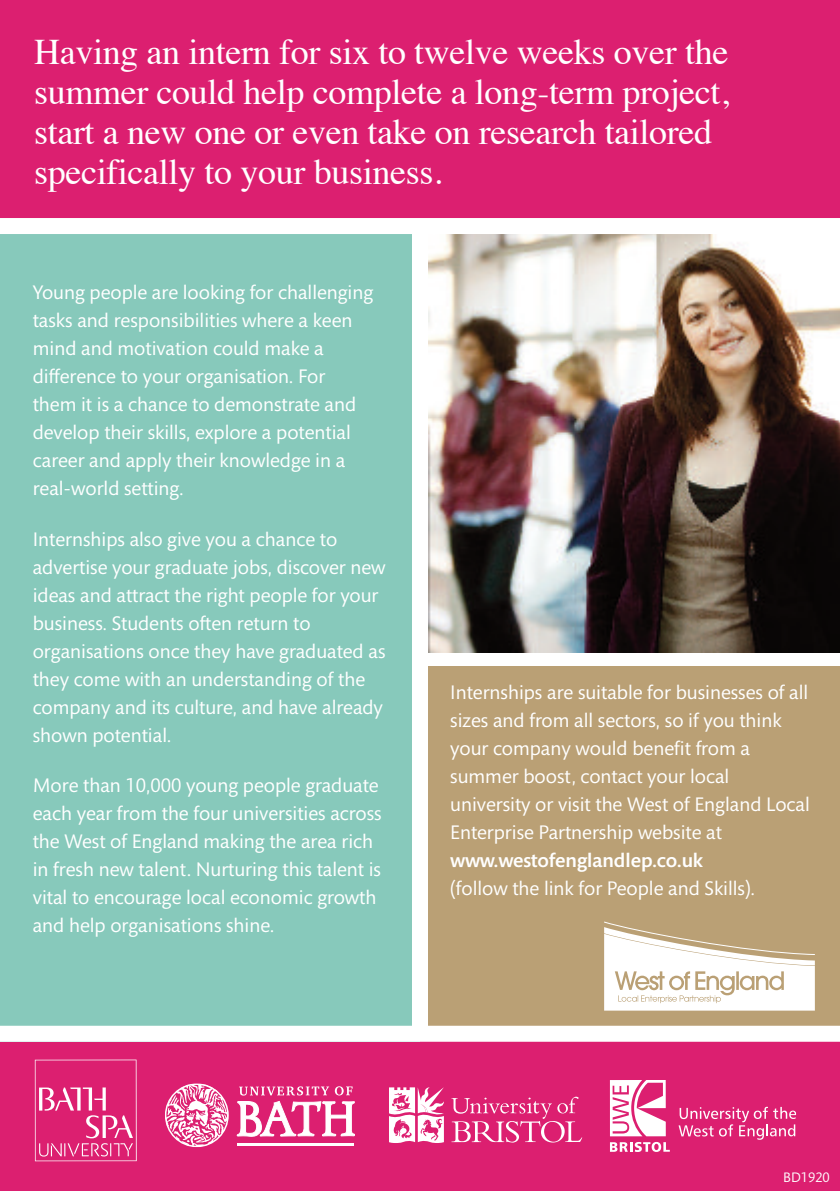
<style>
.page{position:relative;width:840px;height:1191px;background:#fff}
.page>*{position:absolute;margin:0;border:0;box-sizing:border-box;transform-origin:0 0}
.t1{font:36px/40px "Times";letter-spacing:-.01em;color:#fff}
.t2{font:20px/28px "Mundo Sans";color:#fff}
.t3{font:500 20px "Mundo Sans";color:#fff}
.t4{font:14px "Mundo Sans";color:#fff}
</style>
<div class="page">
<div style="left:428px;top:666px;width:411px;height:372px;background:#baa075"></div>
<div style="left:0;top:0;width:839px;height:228px;background:#dc1f70"></div>
<div style="left:0;top:1035px;width:839px;height:156px;background:#dc1f70"></div>
<div style="left:0;top:221px;width:420px;height:820px;background:#87c9bb"></div>
<img style="left:428px;top:234px;width:411px;height:418px">
<div style="left:412px;top:225px;width:16px;height:807px;background:#fff"></div>
<svg style="left:35px;top:1059px;width:102px;height:102px"></svg>
<svg style="left:237px;top:1101px;width:118px;height:35px"></svg>
<svg style="left:239px;top:1086px;width:113px;height:9px"></svg>
<hr style="left:238px;top:1142px;width:116px;height:3px;background:#fff">
<svg style="left:165px;top:1083px;width:64px;height:64px"></svg>
<svg style="left:451px;top:1096px;width:131px;height:46px"></svg>
<svg style="left:389px;top:1087px;width:55px;height:56px"></svg>
<svg style="left:610px;top:1142px;width:59px;height:10px"></svg>
<svg style="left:678px;top:1106px;width:117px;height:33px"></svg>
<svg style="left:609px;top:1080px;width:56px;height:56px"></svg>
<svg style="left:604px;top:921px;width:210px;height:89px"></svg>
<div style="left:0;top:1025px;width:839px;height:16px;background:#fff"></div>
<div style="left:0;top:218px;width:839px;height:16px;background:#fff"></div>
<h1 class="t1" style="left:34px;top:35px;width:696px">Having an intern for six to twelve weeks over the summer could help complete a long-term project, start a new one or even take on research tailored specifically to your business.</h1>
<p class="t2" style="left:33px;top:280px;width:342px">Young people are looking for challenging tasks and responsibilities where a keen mind and motivation could make a difference to your organisation. For them it is a chance to demonstrate and develop their skills, explore a potential career and apply their knowledge in a real-world setting.</p>
<p class="t2" style="left:33px;top:527px;width:354px">Internships also give you a chance to advertise your graduate jobs, discover new ideas and attract the right people for your business. Students often return to organisations once they have graduated as they come with an understanding of the company and its culture, and have already shown potential.</p>
<p class="t2" style="left:33px;top:773px;width:350px">More than 10,000 young people graduate each year from the four universities across the West of England making the area rich in fresh new talent. Nurturing this talent is vital to encourage local economic growth and help organisations shine.</p>
<p class="t2" style="left:450px;top:680px;width:361px">Internships are suitable for businesses of all sizes and from all sectors, so if you think your company would benefit from a summer boost, contact your local university or visit the West of England Local Enterprise Partnership website at</p>
<p class="t3" style="left:450px;top:852px;width:254px">www.westofenglandlep.co.uk</p>
<p class="t2" style="left:450px;top:876px;width:306px">(follow the link for People and Skills).</p>
<p class="t4" style="left:782px;top:1171px;width:48px">BD1920</p>
</div>
